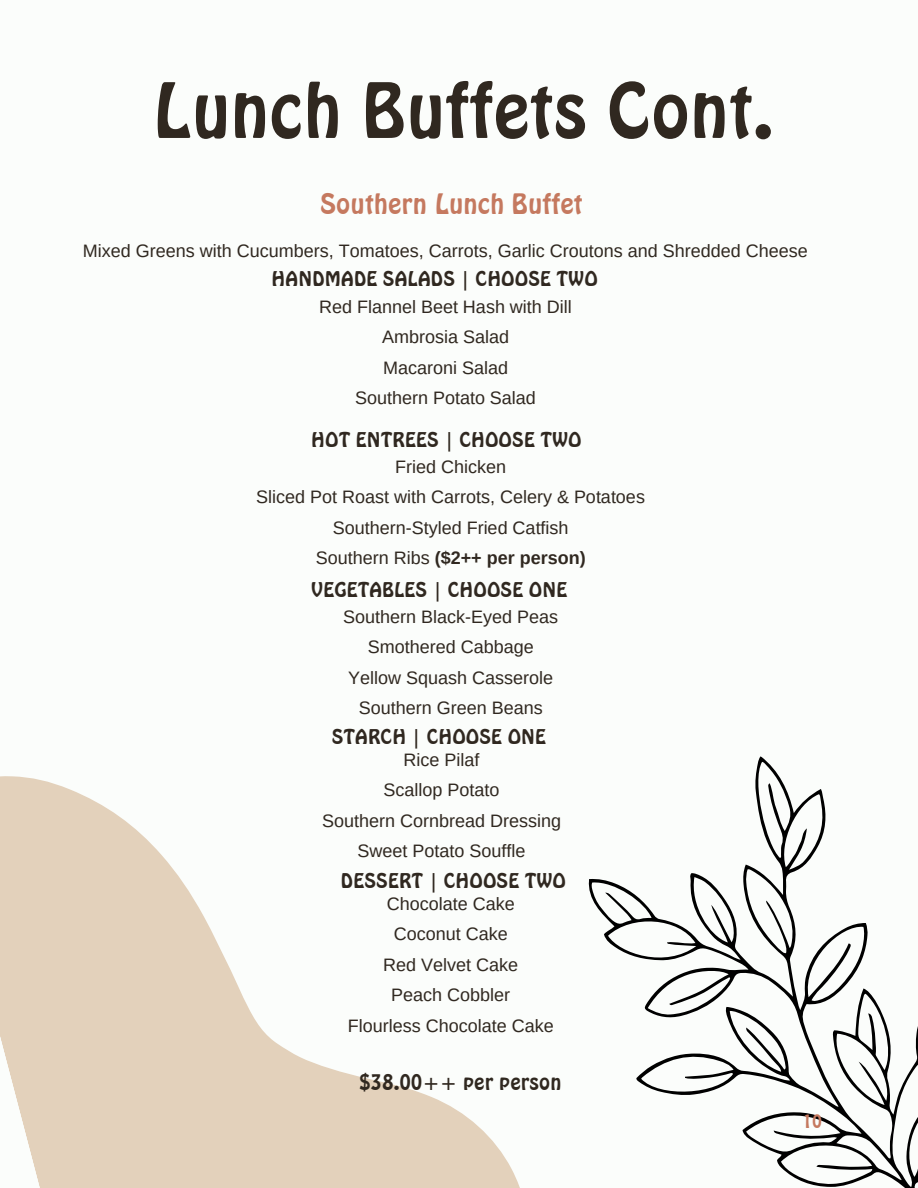
<style>
.page{position:relative;width:918px;height:1188px;background:#fbfdfb}
.page>*{position:absolute;margin:0;border:0;box-sizing:border-box;transform-origin:0 0}
.t1{font:73.2px "Hobo BT";color:#302820}
.t2{font:27px "Hobo BT";color:#c5795f}
.t3{font:21px "Hobo BT";color:#302820}
.t4{font:19.5px "Hobo BT";color:#302820}
.t5{font:18px "Arimo";color:#302820}
.t6{font:700 18px "Arimo";color:#302820}
.t7{font:18px "Hobo BT";color:#c5795f}
.s1{font-weight:400}
</style>
<div class="page">
<svg style="left:588px;top:756px;width:330px;height:432px"></svg>
<svg style="left:0;top:776px;width:520px;height:412px;fill:#e3d1bb"></svg>
<h2 class="t1" style="left:153px;top:66px;width:622px">Lunch Buffets Cont.</h2>
<p class="t2" style="left:320px;top:187px;width:264px">Southern Lunch Buffet</p>
<p class="t5" style="left:83px;top:240px;width:726px">Mixed Greens with Cucumbers, Tomatoes, Carrots, Garlic Croutons and Shredded Cheese</p>
<p class="t4" style="left:272px;top:266px;width:328px">HANDMADE SALADS | CHOOSE TWO</p>
<p class="t5" style="left:319px;top:296px;width:254px">Red Flannel Beet Hash with Dill</p>
<p class="t5" style="left:382px;top:327px;width:128px">Ambrosia Salad</p>
<h3 class="t5" style="left:383px;top:357px;width:127px">Macaroni Salad</h3>
<h3 class="t5" style="left:355px;top:388px;width:182px">Southern Potato Salad</h3>
<p class="t4" style="left:311px;top:428px;width:272px">HOT ENTREES | CHOOSE TWO</p>
<p class="t5" style="left:395px;top:457px;width:112px">Fried Chicken</p>
<p class="t5" style="left:256px;top:487px;width:390px">Sliced Pot Roast with Carrots, Celery &amp; Potatoes</p>
<h3 class="t5" style="left:333px;top:518px;width:237px">Southern-Styled Fried Catfish</h3>
<p class="t6" style="left:316px;top:548px;width:271px"><span class="s1">Southern Ribs</span> ($2++ per person)</p>
<p class="t4" style="left:311px;top:578px;width:258px">VEGETABLES | CHOOSE ONE</p>
<p class="t5" style="left:343px;top:607px;width:216px">Southern Black-Eyed Peas</p>
<p class="t5" style="left:368px;top:637px;width:168px">Smothered Cabbage</p>
<h3 class="t5" style="left:348px;top:667px;width:207px">Yellow Squash Casserole</h3>
<p class="t5" style="left:359px;top:698px;width:185px">Southern Green Beans</p>
<p class="t4" style="left:332px;top:725px;width:216px">STARCH | CHOOSE ONE</p>
<p class="t5" style="left:404px;top:750px;width:77px">Rice Pilaf</p>
<p class="t5" style="left:384px;top:780px;width:117px">Scallop Potato</p>
<h3 class="t5" style="left:322px;top:810px;width:241px">Southern Cornbread Dressing</h3>
<p class="t5" style="left:358px;top:841px;width:169px">Sweet Potato Souffle</p>
<p class="t4" style="left:341px;top:869px;width:227px">DESSERT | CHOOSE TWO</p>
<p class="t5" style="left:387px;top:894px;width:130px">Chocolate Cake</p>
<p class="t5" style="left:394px;top:924px;width:116px">Coconut Cake</p>
<p class="t5" style="left:383px;top:955px;width:136px">Red Velvet Cake</p>
<h4 class="t5" style="left:391px;top:985px;width:121px">Peach Cobbler</h4>
<p class="t5" style="left:348px;top:1015px;width:207px">Flourless Chocolate Cake</p>
<p class="t3" style="left:359px;top:1070px;width:204px">$38.00++ per person</p>
<h1 class="t7" style="left:802px;top:1110px;width:21px">10</h1>
</div>
